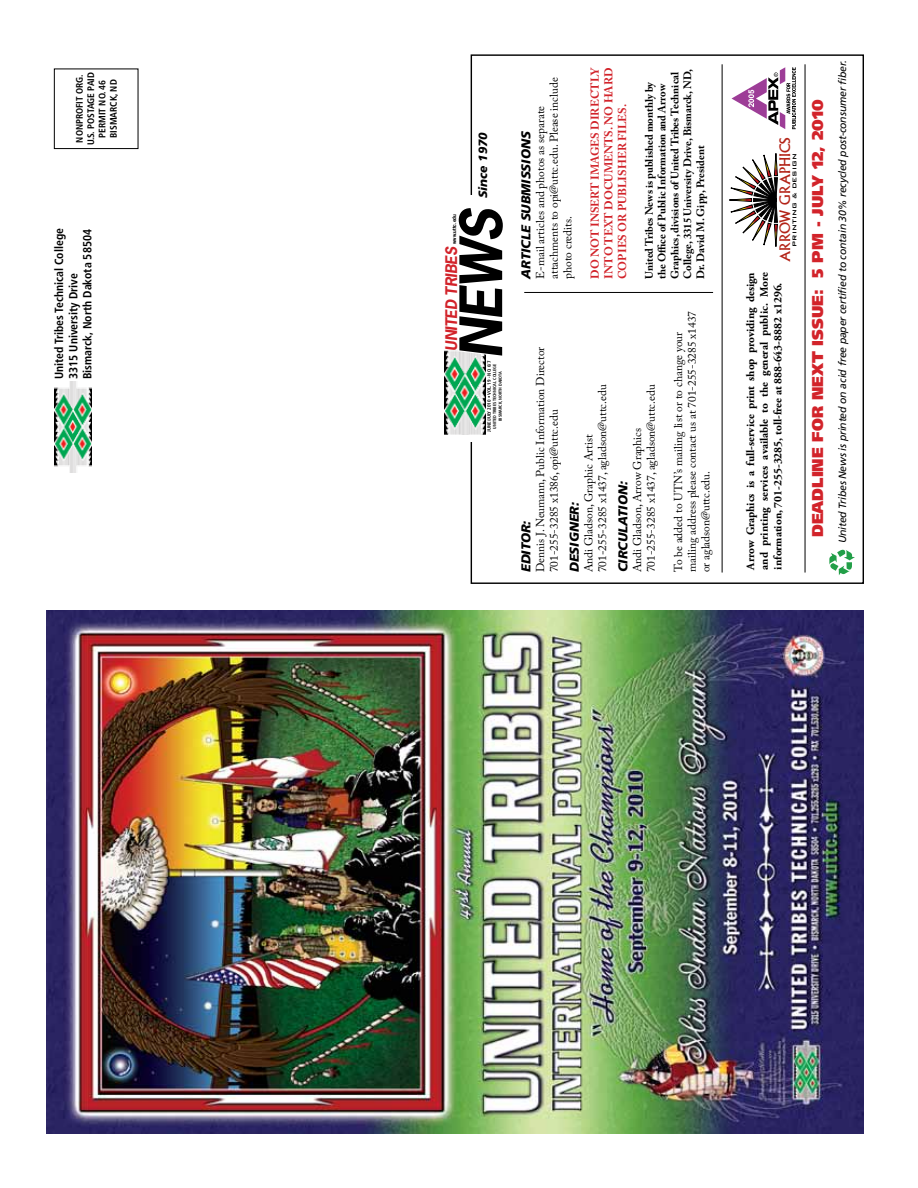
<style>
.page{position:relative;width:918px;height:1188px;background:#fff}
.page>*{position:absolute;margin:0;border:0;box-sizing:border-box;transform-origin:0 0}
.t1{font:italic 700 55.05px "News Gothic Std";color:#000}
.Headline{font:900 15.75px "Frutiger";color:#d2232a}
.t2{font:italic 700 15.15px "News Gothic Std";color:#d2232a}
.t3{font:14.1px "Albertus";color:#b32317}
.Body_Text{font:italic 900 12.9px "Frutiger";color:#000}
.t4{font:italic 900 12px "Frutiger";color:#000}
.t5{font:700 condensed 11.85px "Frutiger";color:#000}
.t6{font:11.4px/13.6px "Adobe Caslon Pro";color:#000}
.t7{font:700 11.4px/13.6px "Adobe Garamond Pro";color:#000;text-align:justify}
.t8{font:700 11.4px/13.6px "Adobe Caslon Pro";color:#d2232a;text-align:justify}
.t9{font:700 10.65px/12.9px "Adobe Caslon Pro";color:#000}
.Captions{font:italic 10.5px "Frutiger";letter-spacing:-.02em;color:#000}
.t10{font:700 condensed 9.45px/11.4px "Frutiger";color:#000;text-align:center}
.t11{font:700 7.95px "Arial";color:#fff}
.t12{font:500 7.35px "Bank Gothic BT";color:#000;scale:1.09 1}
.t13{font:700 condensed 4.8px "Frutiger";color:#000}
.t14{font:700 4.8px "News Gothic Std";color:#000}
.t15{font:700 condensed 4.35px "Frutiger";color:#000}
</style>
<div class="page">
<div style="left:54px;top:69px;width:84px;height:80px;border:1px solid #000"></div>
<img style="left:54px;top:381px;width:38px;height:91px">
<svg style="left:732px;top:67px;width:64px;height:62px"></svg>
<hr style="left:805px;top:64px;width:1px;height:509px;background:#000">
<hr style="left:722px;top:64px;width:1px;height:509px;background:#000">
<img style="left:445px;top:350px;width:41px;height:85px">
<svg style="left:457px;top:343px;width:29px;height:15px"></svg>
<hr style="left:524px;top:292px;width:189px;height:1px;background:#000">
<svg style="left:829px;top:549px;width:26px;height:26px"></svg>
<svg style="left:729px;top:153px;width:49px;height:94px"></svg>
<img style="left:46px;top:610px;width:818px;height:524px">
<p class="t10" style="left:74px;top:143px;width:70px;rotate:-90deg">NONPROFIT ORG.</p>
<p class="t10" style="left:85px;top:145px;width:75px;rotate:-90deg">U.S. POSTAGE PAID<br>PERMIT NO. 46</p>
<p class="t10" style="left:108px;top:138px;width:60px;rotate:-90deg">BISMARCK, ND</p>
<p class="t5" style="left:52px;top:379px;width:152px;rotate:-90deg">United Tribes Technical College</p>
<p class="t5" style="left:80px;top:379px;width:152px;rotate:-90deg">Bismarck, North Dakota 58504</p>
<p class="t5" style="left:66px;top:379px;width:107px;rotate:-90deg">3315 University Drive</p>
<p class="t4" style="left:476px;top:198px;width:67px;rotate:-90deg">Since 1970</p>
<p class="t1" style="left:445px;top:359px;width:153px;rotate:-90deg">NEWS</p>
<p class="t13" style="left:486px;top:432px;width:72px;rotate:-90deg">JUNE/JULY 2010 • VOL. 19 - NO. 6/7</p>
<p class="t15" style="left:492px;top:429px;width:67px;rotate:-90deg">UNITED TRIBES TECHNICAL COLLEGE</p>
<p class="t15" style="left:498px;top:421px;width:51px;rotate:-90deg">BISMARCK, NORTH DAKOTA</p>
<p class="t14" style="left:451px;top:244px;width:31px;rotate:-90deg">www.uttc.edu</p>
<p class="t2" style="left:441px;top:351px;width:106px;rotate:-90deg">UNITED TRIBES</p>
<p class="t6" style="left:533px;top:279px;width:203px;rotate:-90deg">E-mail articles and photos as separate attachments to opi@uttc.edu. Please include photo credits.</p>
<p class="t8" style="left:588px;top:279px;width:213px;rotate:-90deg">DO NOT INSERT IMAGES DIRECTLY INTO TEXT DOCUMENTS. NO HARD COPIES OR PUBLISHER FILES.</p>
<p class="t9" style="left:643px;top:279px;width:212px;rotate:-90deg">United Tribes News is published monthly by the Office of Public Information and Arrow Graphics, divisions of United Tribes Technical College, 3315 University Drive, Bismarck, ND, Dr. David M. Gipp, President</p>
<p class="Body_Text" style="left:518px;top:279px;width:149px;rotate:-90deg">ARTICLE SUBMISSIONS</p>
<p class="t6" style="left:533px;top:572px;width:227px;rotate:-90deg">Dennis J. Neumann, Public Information Director</p>
<p class="t6" style="left:547px;top:572px;width:164px;rotate:-90deg">701-255-3285 x1386, opi@uttc.edu</p>
<p class="Body_Text" style="left:518px;top:572px;width:53px;rotate:-90deg">EDITOR:</p>
<p class="t6" style="left:596px;top:572px;width:189px;rotate:-90deg">701-255-3285 x1437, agladson@uttc.edu</p>
<p class="t6" style="left:582px;top:572px;width:139px;rotate:-90deg">Andi Gladson, Graphic Artist</p>
<p class="Body_Text" style="left:567px;top:572px;width:72px;rotate:-90deg">DESIGNER:</p>
<p class="t6" style="left:644px;top:572px;width:189px;rotate:-90deg">701-255-3285 x1437, agladson@uttc.edu</p>
<p class="t6" style="left:630px;top:572px;width:146px;rotate:-90deg">Andi Gladson, Arrow Graphics</p>
<p class="Body_Text" style="left:615px;top:572px;width:92px;rotate:-90deg">CIRCULATION:</p>
<p class="t6" style="left:671px;top:572px;width:263px;rotate:-90deg">To be added to UTN’s mailing list or to change your mailing address please contact us at 701-255-3285 x1437 or agladson@uttc.edu.</p>
<p class="t11" style="left:746px;top:94px;width:6px;rotate:-90deg">5</p>
<p class="t3" style="left:777px;top:262px;width:126px;rotate:-90deg">ARROW GRAPHICS</p>
<p class="t12" style="left:791px;top:247px;width:87px;rotate:-90deg">PRINTING &amp; DESIGN</p>
<p class="t7" style="left:744px;top:570px;width:299px;rotate:-90deg">Arrow Graphics is a full-service print shop providing design and printing services available to the general public. More information, 701-255-3285, toll-free at 888-643-8882 x1296.</p>
<p class="Headline" style="left:808px;top:537px;width:439px;rotate:-90deg">DEADLINE FOR NEXT ISSUE: 5 PM - JULY 12, 2010</p>
<p class="Captions" style="left:837px;top:543px;width:484px;rotate:-90deg">United Tribes News is printed on acid free paper certified to contain 30% recycled post-consumer fiber.</p>
</div>
